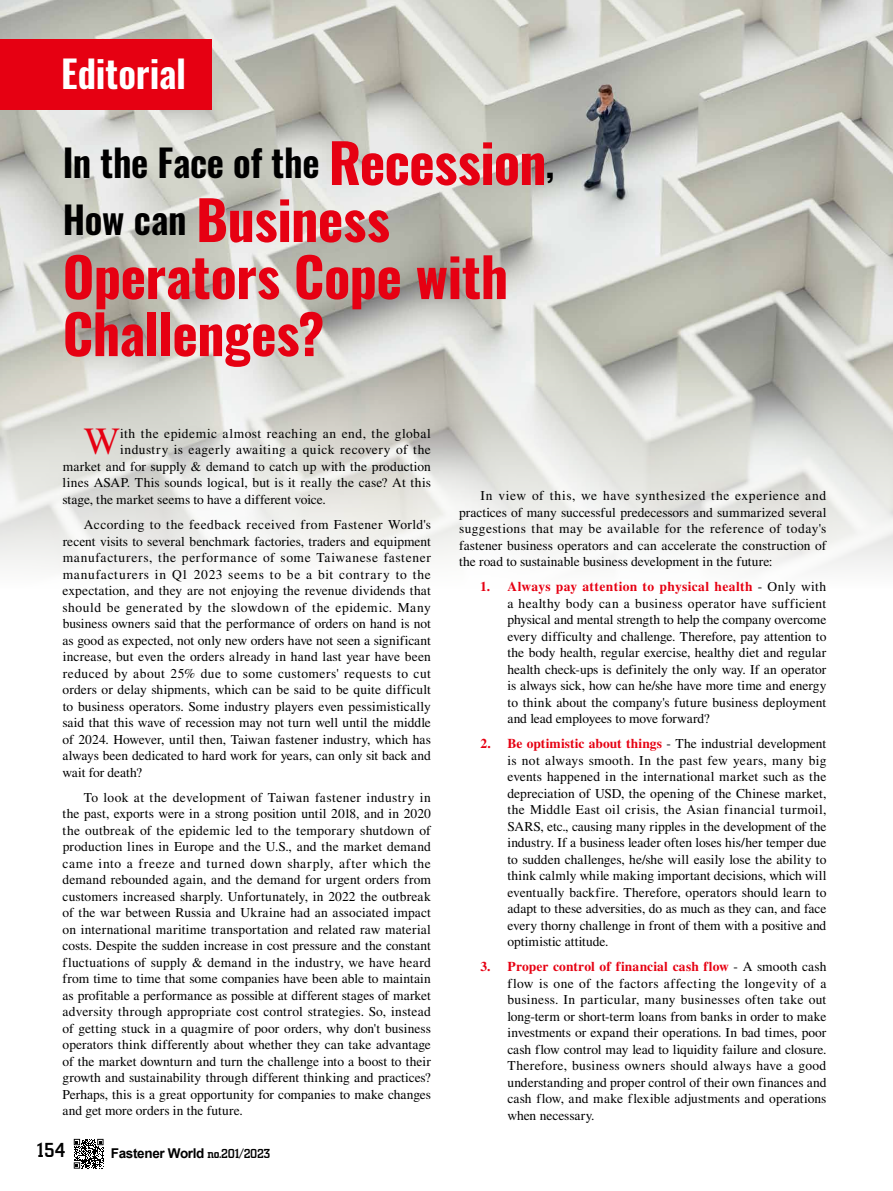
<style>
.page{position:relative;width:893px;height:1191px;background:#fff}
.page>*{position:absolute;margin:0;border:0;box-sizing:border-box;transform-origin:0 0}
.t1{font:700 54px/57px "Oswald";letter-spacing:-.01em;color:#e60012}
.t2{font:38.4px "Times LT Std";color:#e60012}
.t3{font:600 37.5px "Oswald";letter-spacing:-.01em;color:#000}
.t4{font:600 37.5px "Oswald";letter-spacing:-.005em;color:#fff}
.t5{font:500 21px "City D";color:#000}
.t6{font:13.5px/16.5px "Times LT Std";letter-spacing:.005em;color:#000;text-align:justify}
.t7{font:13.5px "Times LT Std";letter-spacing:.035em;color:#000}
.t8{font:700 13.5px "Arial";letter-spacing:-.025em;color:#000}
.s1{font-weight:700;font-size:54px;color:#e60012}
.s2{font-weight:600;font-size:37.5px;color:#000}
.s3{font-family:"City D";font-weight:500}
.s4{font-weight:700;color:#e60012}
</style>
<div class="page">
<svg style="left:74px;top:1138px;width:30px;height:30px"></svg>
<img style="left:0;top:0;width:893px;height:571px">
<div style="left:0;top:39px;width:212px;height:71px;background:#e60012"></div>
<h3 class="t4" style="left:61px;top:55px;width:127px">Editorial</h3>
<h3 class="t3" style="left:63px;top:143px;width:493px">In the Face of the <span class="s1">Recession</span>,</h3>
<h1 class="t1" style="left:63px;top:195px;width:447px"><span class="s2">How can</span> Business<br>Operators Cope with<br>Challenges?</h1>
<h2 class="t2" style="left:84px;top:420px;width:38px">W</h2>
<p class="t7" style="left:120px;top:426px;width:312px">ith the epidemic almost reaching an end, the global</p>
<p class="t7" style="left:120px;top:442px;width:312px">industry is eagerly awaiting a quick recovery of the</p>
<p class="t6" style="left:63px;top:458px;width:370px">market and for supply &amp; demand to catch up with the production</p>
<p class="t6" style="left:63px;top:474px;width:370px">lines ASAP. This sounds logical, but is it really the case? At this</p>
<p class="t6" style="left:63px;top:491px;width:265px">stage, the market seems to have a different voice.</p>
<p class="t6" style="left:63px;top:516px;width:370px;text-indent:21px">According to the feedback received from Fastener World's recent visits to several benchmark factories, traders and equipment manufacturers, the performance of some Taiwanese fastener manufacturers in Q1 2023 seems to be a bit contrary to the expectation, and they are not enjoying the revenue dividends that should be generated by the slowdown of the epidemic. Many business owners said that the performance of orders on hand is not as good as expected, not only new orders have not seen a significant increase, but even the orders already in hand last year have been reduced by about 25% due to some customers' requests to cut orders or delay shipments, which can be said to be quite difficult to business operators. Some industry players even pessimistically said that this wave of recession may not turn well until the middle of 2024. However, until then, Taiwan fastener industry, which has always been dedicated to hard work for years, can only sit back and wait for death?</p>
<p class="t6" style="left:63px;top:788px;width:370px;text-indent:21px">To look at the development of Taiwan fastener industry in the past, exports were in a strong position until 2018, and in 2020 the outbreak of the epidemic led to the temporary shutdown of production lines in Europe and the U.S., and the market demand came into a freeze and turned down sharply, after which the demand rebounded again, and the demand for urgent orders from customers increased sharply. Unfortunately, in 2022 the outbreak of the war between Russia and Ukraine had an associated impact on international maritime transportation and related raw material costs. Despite the sudden increase in cost pressure and the constant fluctuations of supply &amp; demand in the industry, we have heard from time to time that some companies have been able to maintain as profitable a performance as possible at different stages of market adversity through appropriate cost control strategies. So, instead of getting stuck in a quagmire of poor orders, why don't business operators think differently about whether they can take advantage of the market downturn and turn the challenge into a boost to their growth and sustainability through different thinking and practices?<br>Perhaps, this is a great opportunity for companies to make changes and get more orders in the future.</p>
<h3 class="t5" style="left:37px;top:1138px;width:30px">154</h3>
<p class="t8" style="left:111px;top:1144px;width:161px">Fastener World <span class="s3">no.201/2023</span></p>
<p class="t6" style="left:459px;top:487px;width:369px;text-indent:21px">In view of this, we have synthesized the experience and practices of many successful predecessors and summarized several suggestions that may be available for the reference of today's fastener business operators and can accelerate the construction of the road to sustainable business development in the future:</p>
<p class="t6" style="left:507px;top:578px;width:321px;text-indent:-27px"><span class="s4">1. Always pay attention to physical health</span> - Only with a healthy body can a business operator have sufficient physical and mental strength to help the company overcome every difficulty and challenge. Therefore, pay attention to the body health, regular exercise, healthy diet and regular health check-ups is definitely the only way. If an operator is always sick, how can he/she have more time and energy to think about the company's future business deployment and lead employees to move forward?</p>
<p class="t6" style="left:507px;top:735px;width:321px;text-indent:-27px"><span class="s4">2. Be optimistic about things</span> - The industrial development is not always smooth. In the past few years, many big events happened in the international market such as the depreciation of USD, the opening of the Chinese market, the Middle East oil crisis, the Asian financial turmoil, SARS, etc., causing many ripples in the development of the industry. If a business leader often loses his/her temper due to sudden challenges, he/she will easily lose the ability to think calmly while making important decisions, which will eventually backfire. Therefore, operators should learn to adapt to these adversities, do as much as they can, and face every thorny challenge in front of them with a positive and optimistic attitude.</p>
<p class="t6" style="left:507px;top:958px;width:321px;text-indent:-27px"><span class="s4">3. Proper control of financial cash flow</span> - A smooth cash flow is one of the factors affecting the longevity of a business. In particular, many businesses often take out long-term or short-term loans from banks in order to make investments or expand their operations. In bad times, poor cash flow control may lead to liquidity failure and closure.<br>Therefore, business owners should always have a good understanding and proper control of their own finances and cash flow, and make flexible adjustments and operations when necessary.</p>
</div>
